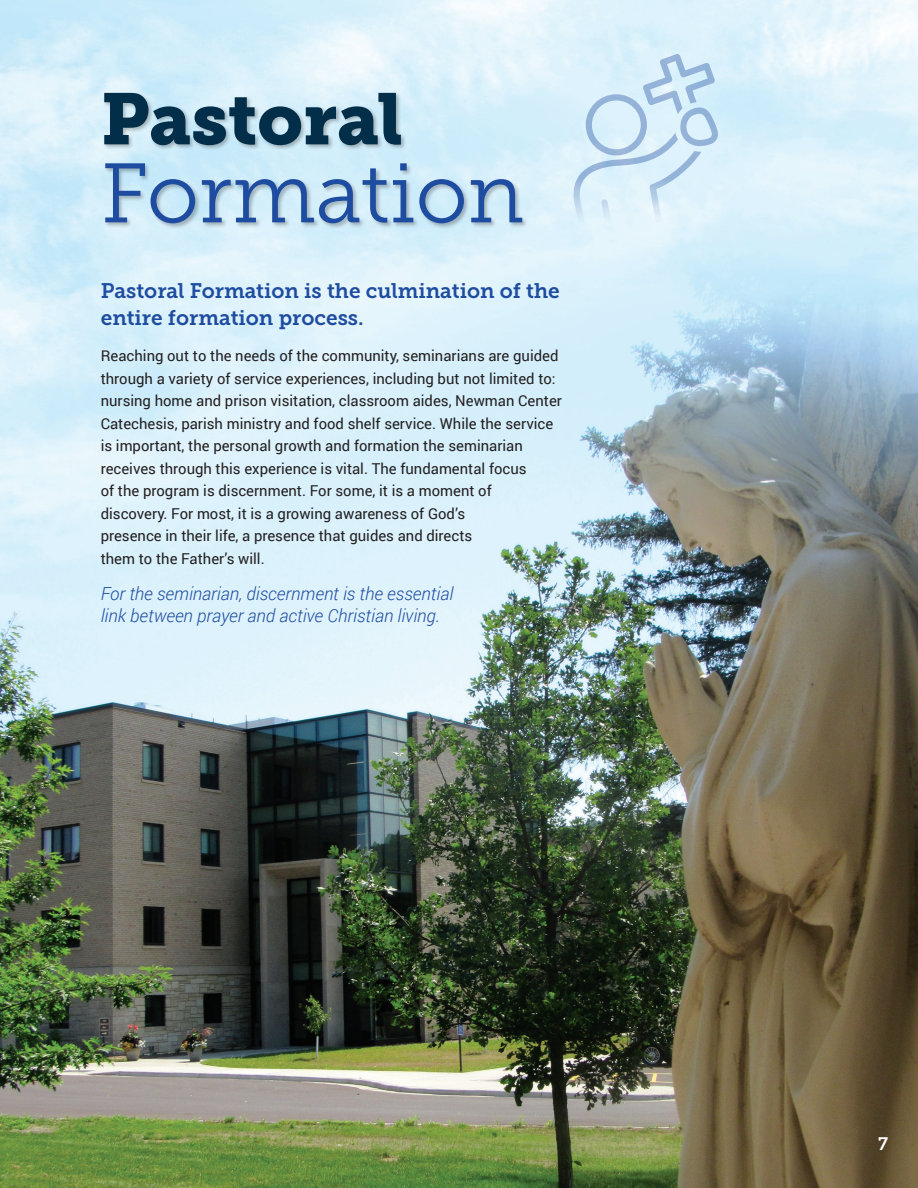
<style>
.page{position:relative;width:918px;height:1188px;background:#fff}
.page>*{position:absolute;margin:0;border:0;box-sizing:border-box;transform-origin:0 0}
.t1{font:84px "Museo Slab 300";letter-spacing:-.005em;color:#1e4ca0}
.t2{font:72px "Museo Slab 900";color:#032e49}
.t3{font:21px/27px "Museo Slab 700";color:#1e4ca0}
.t4{font:italic 300 18px "Roboto";color:#1e4ca0}
.t5{font:18px "Museo Slab 700";color:#fff}
.t6{font:15px/22.5px "Roboto";color:#231f20}
</style>
<div class="page">
<img style="left:0;top:0;width:918px;height:1188px">
<div style="left:103px;top:91px;width:425px;height:138px;background:#231f20;opacity:.3"></div>
<svg style="left:573px;top:54px;width:146px;height:169px"></svg>
<p class="t2" style="left:101px;top:77px;width:304px">Pastoral</p>
<p class="t1" style="left:101px;top:148px;width:425px">Formation</p>
<p class="t3" style="left:101px;top:278px;width:461px">Pastoral Formation is the culmination of the entire formation process.</p>
<p class="t6" style="left:101px;top:344px;width:463px">Reaching out to the needs of the community, seminarians are guided through a variety of service experiences, including but not limited to: nursing home and prison visitation, classroom aides, Newman Center Catechesis, parish ministry and food shelf service. While the service</p>
<p class="t6" style="left:101px;top:434px;width:427px">is important, the personal growth and formation the seminarian receives through this experience is vital. The fundamental focus of the program is discernment. For some, it is a moment of discovery. For most, it is a growing awareness of God’s presence in their life, a presence that guides and directs<br>them to the Father’s will.</p>
<p class="t4" style="left:101px;top:581px;width:354px">For the seminarian, discernment is the essential</p>
<p class="t4" style="left:101px;top:604px;width:341px">link between prayer and active Christian living.</p>
<p class="t5" style="left:878px;top:1133px;width:11px">7</p>
</div>
